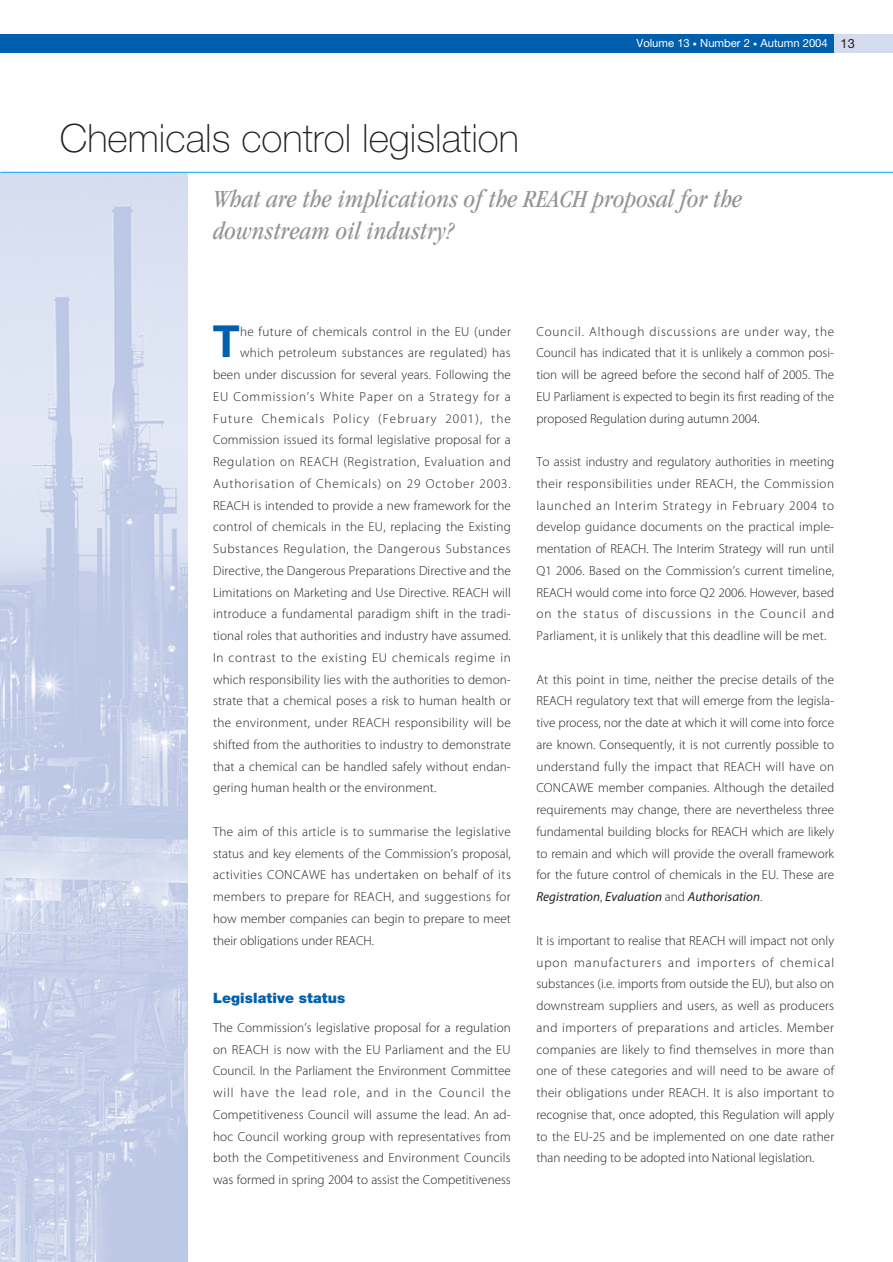
<style>
.page{position:relative;width:893px;height:1262px;background:#fff}
.page>*{position:absolute;margin:0;border:0;box-sizing:border-box;transform-origin:0 0}
.t1{font:700 44.25px "Helvetica Neue";color:#0160ae}
.t2{font:100 39px "Helvetica Neue";color:#231f20}
.t3{font:italic condensed 25.5px/31.5px "Garamond";letter-spacing:.01em;color:#939598}
.t4{font:900 14.25px "Helvetica Neue";letter-spacing:.005em;color:#0160ae}
.t5{font:300 13.2px/21.8px "Myriad Pro";letter-spacing:.01em;color:#231f20;text-align:justify}
.t6{font:300 13.2px "Myriad Pro";letter-spacing:.05em;color:#231f20}
.t7{font:300 13.2px "Myriad Pro";letter-spacing:.045em;color:#231f20}
.t8{font:300 13.2px "Myriad Pro";letter-spacing:.065em;color:#231f20}
.t9{font:300 13.2px "Myriad Pro";letter-spacing:.03em;color:#231f20}
.t10{font:300 13.2px "Myriad Pro";letter-spacing:.06em;color:#231f20}
.t11{font:300 13.2px "Myriad Pro";letter-spacing:.085em;color:#231f20}
.t12{font:11.25px "Helvetica Neue";color:#fff}
.s1{font-size:8.25px}
.s2{font-size:12.75px;color:#231f20}
.s3{font-weight:400;font-style:italic}
</style>
<div class="page">
<img style="left:0;top:173px;width:187px;height:1088px">
<hr style="left:0;top:172px;width:892px;height:1px;background:#00aeef">
<div style="left:0;top:34px;width:892px;height:19px;background:#0160ae"></div>
<div style="left:834px;top:34px;width:58px;height:19px;background:#d4dbee"></div>
<h2 class="t2" style="left:60px;top:124px;width:460px">Chemicals control legislation</h2>
<p class="t12" style="left:636px;top:39px;width:220px">Volume 13 <span class="s1">•</span> Number 2 <span class="s1">•</span> Autumn 2004 <span class="s2">13</span></p>
<h3 class="t3" style="left:213px;top:185px;width:530px">What are the implications of the REACH proposal for the downstream oil industry?</h3>
<h1 class="t1" style="left:213px;top:326px;width:29px">T</h1>
<p class="t5" style="left:240px;top:321px;width:272px">he future of chemicals control in the EU (under</p>
<p class="t9" style="left:240px;top:348px;width:272px">which petroleum substances are regulated) has</p>
<p class="t5" style="left:213px;top:365px;width:299px">been under discussion for several years. Following the</p>
<p class="t10" style="left:213px;top:391px;width:299px">EU Commission’s White Paper on a Strategy for a</p>
<p class="t11" style="left:213px;top:413px;width:299px">Future Chemicals Policy (February 2001), the</p>
<p class="t5" style="left:213px;top:430px;width:299px">Commission issued its formal legislative proposal for a</p>
<p class="t7" style="left:213px;top:457px;width:299px">Regulation on REACH (Registration, Evaluation and</p>
<p class="t8" style="left:213px;top:478px;width:299px">Authorisation of Chemicals) on 29 October 2003.</p>
<p class="t5" style="left:213px;top:495px;width:299px">REACH is intended to provide a new framework for the</p>
<p class="t5" style="left:213px;top:517px;width:299px">control of chemicals in the EU, replacing the Existing</p>
<p class="t6" style="left:213px;top:544px;width:299px">Substances Regulation, the Dangerous Substances</p>
<p class="t5" style="left:213px;top:561px;width:299px">Directive, the Dangerous Preparations Directive and the</p>
<p class="t5" style="left:213px;top:582px;width:299px">Limitations on Marketing and Use Directive. REACH will</p>
<p class="t5" style="left:213px;top:604px;width:299px">introduce a fundamental paradigm shift in the tradi-</p>
<p class="t5" style="left:213px;top:626px;width:299px">tional roles that authorities and industry have assumed.</p>
<p class="t6" style="left:213px;top:652px;width:299px">In contrast to the existing EU chemicals regime in</p>
<p class="t5" style="left:213px;top:669px;width:299px">which responsibility lies with the authorities to demon-</p>
<p class="t5" style="left:213px;top:691px;width:299px">strate that a chemical poses a risk to human health or</p>
<p class="t5" style="left:213px;top:713px;width:299px">the environment, under REACH responsibility will be</p>
<p class="t5" style="left:213px;top:735px;width:299px">shifted from the authorities to industry to demonstrate</p>
<p class="t5" style="left:213px;top:756px;width:299px">that a chemical can be handled safely without endan-</p>
<p class="t5" style="left:213px;top:778px;width:225px">gering human health or the environment.</p>
<p class="t5" style="left:213px;top:822px;width:299px">The aim of this article is to summarise the legislative status and key elements of the Commission’s proposal, activities CONCAWE has undertaken on behalf of its members to prepare for REACH, and suggestions for how member companies can begin to prepare to meet their obligations under REACH.</p>
<p class="t4" style="left:213px;top:992px;width:134px">Legislative status</p>
<p class="t5" style="left:213px;top:1017px;width:299px">The Commission’s legislative proposal for a regulation on REACH is now with the EU Parliament and the EU Council. In the Parliament the Environment Committee will have the lead role, and in the Council the Competitiveness Council will assume the lead. An ad&shy;hoc Council working group with representatives from both the Competitiveness and Environment Councils was formed in spring 2004 to assist the Competitiveness</p>
<p class="t5" style="left:536px;top:321px;width:299px">Council. Although discussions are under way, the Council has indicated that it is unlikely a common posi&shy;tion will be agreed before the second half of 2005. The EU Parliament is expected to begin its first reading of the proposed Regulation during autumn 2004.</p>
<p class="t5" style="left:536px;top:452px;width:299px">To assist industry and regulatory authorities in meeting their responsibilities under REACH, the Commission launched an Interim Strategy in February 2004 to develop guidance documents on the practical imple&shy;mentation of REACH. The Interim Strategy will run until Q1 2006. Based on the Commission’s current timeline, REACH would come into force Q2 2006. However, based on the status of discussions in the Council and Parliament, it is unlikely that this deadline will be met.</p>
<p class="t5" style="left:536px;top:669px;width:299px">At this point in time, neither the precise details of the REACH regulatory text that will emerge from the legisla&shy;tive process, nor the date at which it will come into force are known. Consequently, it is not currently possible to understand fully the impact that REACH will have on CONCAWE member companies. Although the detailed requirements may change, there are nevertheless three fundamental building blocks for REACH which are likely to remain and which will provide the overall framework for the future control of chemicals in the EU. These are <span class="s3">Registration</span>, <span class="s3">Evaluation</span> and <span class="s3">Authorisation</span>.</p>
<p class="t5" style="left:536px;top:930px;width:299px">It is important to realise that REACH will impact not only upon manufacturers and importers of chemical substances (i.e. imports from outside the EU), but also on downstream suppliers and users, as well as producers and importers of preparations and articles. Member companies are likely to find themselves in more than one of these categories and will need to be aware of their obligations under REACH. It is also important to recognise that, once adopted, this Regulation will apply to the EU-25 and be implemented on one date rather than needing to be adopted into National legislation.</p>
</div>
